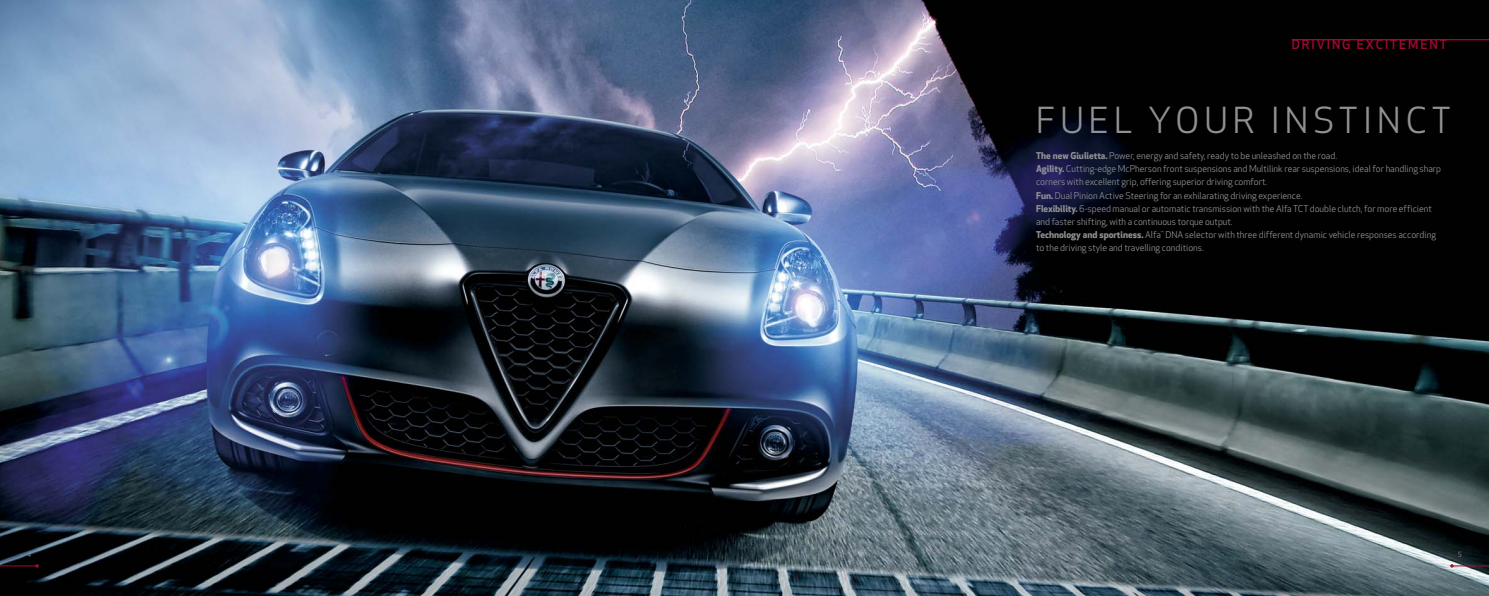
<style>
.page{position:relative;width:1489px;height:596px;background:#fff}
.page>*{position:absolute;margin:0;border:0;box-sizing:border-box;transform-origin:0 0}
.t1{font:35px "Apex New";letter-spacing:.145em;color:#909194}
.t2{font:500 12.6px "Apex New";letter-spacing:.15em;color:#a20b33}
.t3{font:9.19px/13.1px "Apex New";color:#909194}
.t4{font:7px "Apex New";color:#909194}
.s1{font-weight:700}
</style>
<div class="page">
<img style="left:0;top:0;width:1488px;height:595px">
<hr style="left:0;top:565px;width:37px;height:1px;background:#a20b33">
<hr style="left:1451px;top:565px;width:37px;height:1px;background:#a20b33">
<hr style="left:1291px;top:39px;width:197px;height:1px;background:#a20b33">
<h2 class="t2" style="left:1291px;top:40px;width:156px">DRIVING EXCITEMENT</h2>
<h1 class="t1" style="left:1036px;top:106px;width:416px">FUEL YOUR INSTINCT</h1>
<p class="t3" style="left:1036px;top:150px;width:406px"><span class="s1">The new Giulietta.</span> Power, energy and safety, ready to be unleashed on the road.<br><span class="s1">Agility.</span> Cutting-edge McPherson front suspensions and Multilink rear suspensions, ideal for handling sharp corners with excellent grip, offering superior driving comfort.<br><span class="s1">Fun.</span> Dual Pinion Active Steering for an exhilarating driving experience.<br><span class="s1">Flexibility.</span> 6-speed manual or automatic transmission with the Alfa TCT double clutch, for more efficient and faster shifting, with a continuous torque output.<br><span class="s1">Technology and sportiness.</span> Alfa<sup>™</sup> DNA selector with three different dynamic vehicle responses according to the driving style and travelling conditions.</p>
<p class="t4" style="left:27px;top:551px;width:6px">4</p>
<p class="t4" style="left:1457px;top:551px;width:6px">5</p>
</div>
